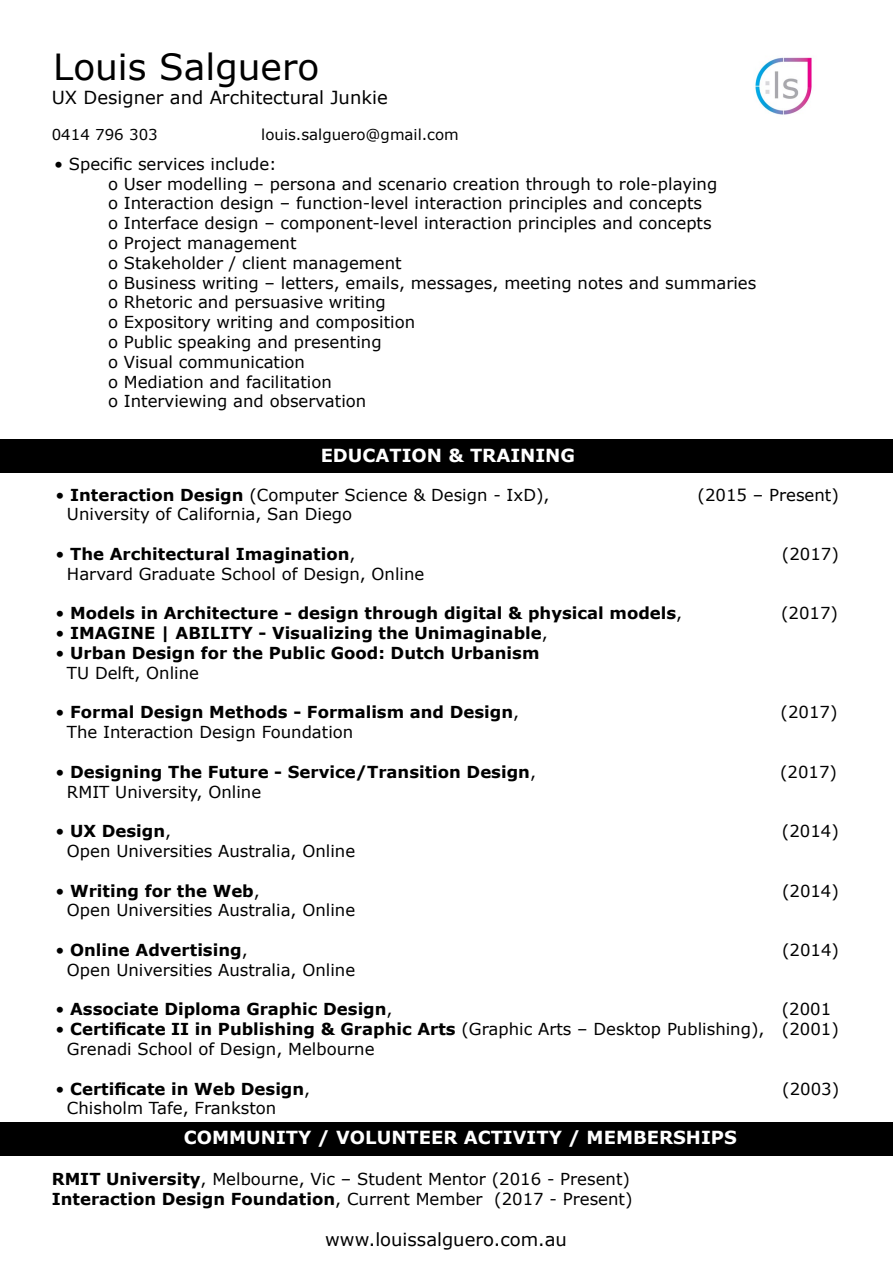
<style>
.page{position:relative;width:893px;height:1263px;background:#fff}
.page>*{position:absolute;margin:0;border:0;box-sizing:border-box;transform-origin:0 0}
.t1{font:36px "Verdana";color:#000}
.t2{font:700 18px "Verdana";color:#fff}
.t3{font:18px "Verdana";color:#000}
.t4{font:16.5px/19.8px "Verdana";color:#000}
.t5{font:700 16.5px/19.8px "Verdana";color:#000}
.t6{font:15px "Verdana";color:#000}
.s1{font-weight:700}
.s2{font-weight:400}
</style>
<div class="page">
<img style="left:755px;top:57px;width:57px;height:58px">
<div style="left:0;top:439px;width:893px;height:34px;background:#000"></div>
<div style="left:0;top:1122px;width:893px;height:34px;background:#000"></div>
<h1 class="t1" style="left:53px;top:42px;width:268px">Louis Salguero</h1>
<p class="t3" style="left:52px;top:86px;width:337px">UX Designer and Architectural Junkie</p>
<p class="t6" style="left:52px;top:125px;width:107px">0414 796 303</p>
<p class="t6" style="left:261px;top:125px;width:199px">louis.salguero@gmail.com</p>
<p class="t4" style="left:108px;top:154px;width:650px;text-indent:-54px">• Specific services include:<br>o User modelling – persona and scenario creation through to role-playing<br>o Interaction design – function-level interaction principles and concepts<br>o Interface design – component-level interaction principles and concepts<br>o Project management<br>o Stakeholder / client management<br>o Business writing – letters, emails, messages, meeting notes and summaries o Rhetoric and persuasive writing<br>o Expository writing and composition<br>o Public speaking and presenting<br>o Visual communication<br>o Mediation and facilitation<br>o Interviewing and observation</p>
<p class="t2" style="left:321px;top:443px;width:256px">EDUCATION &amp; TRAINING</p>
<p class="t4" style="left:55px;top:484px;width:496px">• <span class="s1">Interaction Design</span> (Computer Science &amp; Design - IxD),</p>
<p class="t4" style="left:698px;top:484px;width:143px">(2015 – Present)</p>
<p class="t4" style="left:67px;top:504px;width:287px">University of California, San Diego</p>
<p class="t5" style="left:55px;top:544px;width:302px"><span class="s2">•</span> The Architectural Imagination<span class="s2">,</span></p>
<p class="t4" style="left:782px;top:544px;width:58px">(2017)</p>
<p class="t4" style="left:67px;top:564px;width:359px">Harvard Graduate School of Design, Online</p>
<p class="t5" style="left:55px;top:603px;width:628px"><span class="s2">•</span> Models in Architecture - design through digital &amp; physical models<span class="s2">,</span></p>
<p class="t4" style="left:781px;top:603px;width:58px">(2017)</p>
<p class="t5" style="left:55px;top:623px;width:494px"><span class="s2">•</span> IMAGINE | ABILITY - Visualizing the Unimaginable<span class="s2">,</span></p>
<p class="t5" style="left:67px;top:643px;width:474px;text-indent:-12px"><span class="s2">•</span> Urban Design for the Public Good: Dutch Urbanism<br><span class="s2">TU Delft, Online</span></p>
<p class="t5" style="left:55px;top:702px;width:465px"><span class="s2">•</span> Formal Design Methods - Formalism and Design<span class="s2">,</span></p>
<p class="t4" style="left:781px;top:702px;width:58px">(2017)</p>
<p class="t4" style="left:67px;top:722px;width:288px">The Interaction Design Foundation</p>
<p class="t5" style="left:55px;top:761px;width:482px"><span class="s2">•</span> Designing The Future - Service/Transition Design<span class="s2">,</span></p>
<p class="t4" style="left:780px;top:762px;width:58px">(2017)</p>
<p class="t4" style="left:67px;top:781px;width:196px">RMIT University, Online</p>
<p class="t5" style="left:55px;top:821px;width:117px"><span class="s2">•</span> UX Design<span class="s2">,</span></p>
<p class="t4" style="left:782px;top:821px;width:58px">(2014)</p>
<p class="t4" style="left:67px;top:841px;width:290px">Open Universities Australia, Online</p>
<p class="t5" style="left:55px;top:880px;width:206px"><span class="s2">•</span> Writing for the Web<span class="s2">,</span></p>
<p class="t4" style="left:782px;top:880px;width:58px">(2014)</p>
<p class="t4" style="left:67px;top:900px;width:290px">Open Universities Australia, Online</p>
<p class="t5" style="left:55px;top:940px;width:194px"><span class="s2">•</span> Online Advertising<span class="s2">,</span></p>
<p class="t4" style="left:782px;top:940px;width:58px">(2014)</p>
<p class="t4" style="left:67px;top:960px;width:290px">Open Universities Australia, Online</p>
<p class="t5" style="left:55px;top:999px;width:339px"><span class="s2">•</span> Associate Diploma Graphic Design<span class="s2">,</span></p>
<p class="t4" style="left:782px;top:999px;width:51px">(2001</p>
<p class="t4" style="left:67px;top:1019px;width:773px;text-indent:-12px">• <span class="s1">Certificate II in Publishing &amp; Graphic Arts</span> (Graphic Arts – Desktop Publishing), (2001)<br>Grenadi School of Design, Melbourne</p>
<p class="t5" style="left:55px;top:1078px;width:256px"><span class="s2">•</span> Certificate in Web Design<span class="s2">,</span></p>
<p class="t4" style="left:782px;top:1078px;width:58px">(2003)</p>
<p class="t4" style="left:67px;top:1098px;width:211px">Chisholm Tafe, Frankston</p>
<p class="t2" style="left:184px;top:1124px;width:554px">COMMUNITY / VOLUNTEER ACTIVITY / MEMBERSHIPS</p>
<p class="t4" style="left:52px;top:1169px;width:582px"><span class="s1">RMIT University</span>, Melbourne, Vic – Student Mentor (2016 - Present)<br><span class="s1">Interaction Design Foundation</span>, Current Member (2017 - Present)</p>
<p class="t3" style="left:325px;top:1227px;width:243px">www.louissalguero.com.au</p>
</div>
